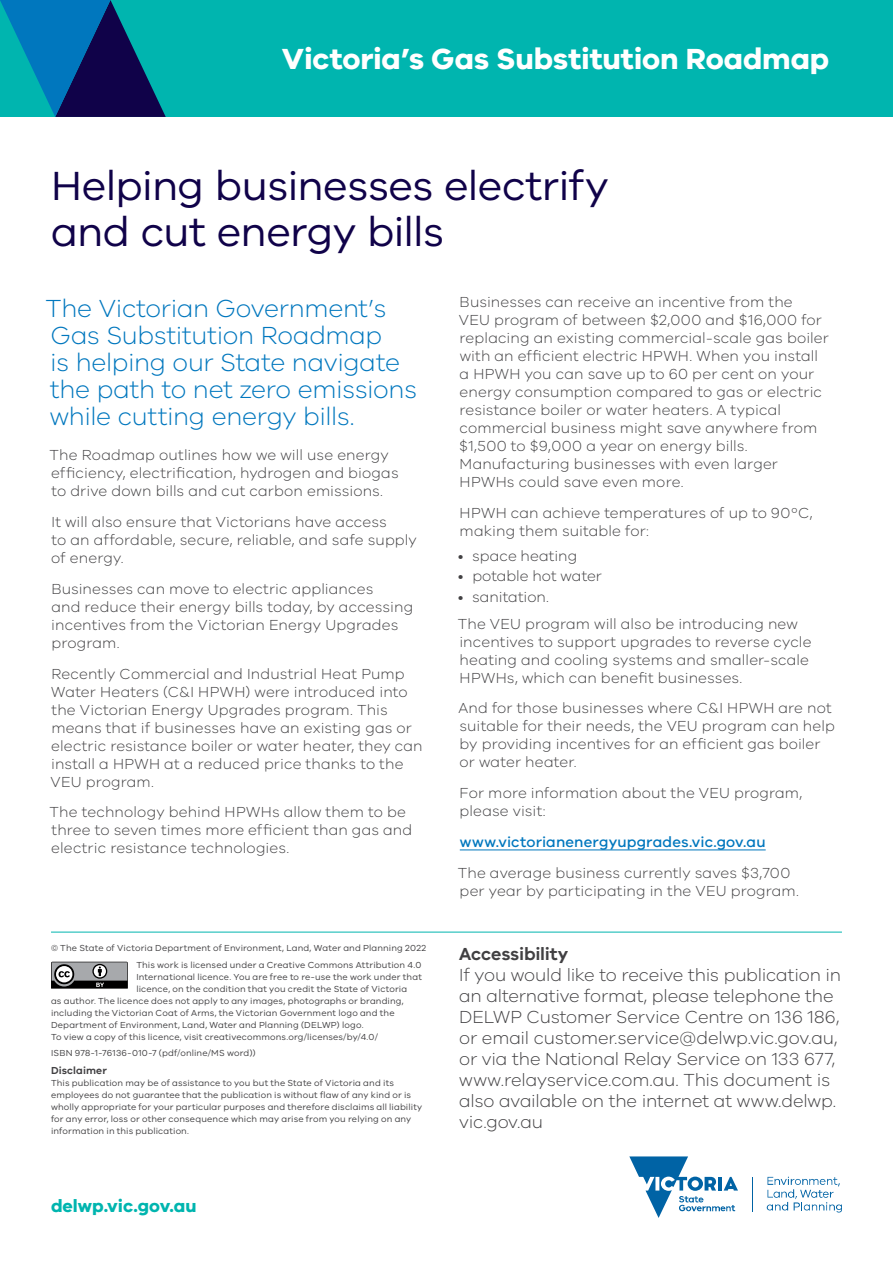
<style>
.page{position:relative;width:893px;height:1263px;background:#fff}
.page>*{position:absolute;margin:0;border:0;box-sizing:border-box;transform-origin:0 0}
.Sub_heading{font:42px/46.5px "VIC";letter-spacing:-.015em;color:#100249}
.Main_heading{font:700 30px "VIC";letter-spacing:-.005em;color:#fff}
.Intro_copy{font:300 25.5px/27px "VIC";letter-spacing:-.015em;color:#0077be}
.Accessibility_body_c{font:300 18px/21px "VIC";letter-spacing:-.01em;color:#414042}
.t1{font:700 18px "VIC";color:#00b5af}
.Accessibility_headin{font:600 18px "VIC";letter-spacing:-.01em;color:#414042}
.Body_Copy{font:300 15px/18px "VIC";letter-spacing:.01em;color:#414042}
.Body_Copy-2{font:500 15px "VIC";letter-spacing:.01em;color:#0077be}
.Imprint_heading{font:600 10.5px "VIC";letter-spacing:.015em;color:#414042}
.Imprint_body_copy{font:9px/12px "VIC";letter-spacing:.015em;color:#414042}
</style>
<div class="page">
<div style="left:0;top:0;width:893px;height:117px;background:#00b5af"></div>
<svg style="left:0;top:0;width:166px;height:117px"></svg>
<svg style="left:629px;top:1156px;width:109px;height:62px"></svg>
<hr style="left:753px;top:1177px;width:1px;height:34px;background:#0063a5">
<svg style="left:767px;top:1176px;width:75px;height:36px"></svg>
<hr style="left:460px;top:850px;width:306px;height:1px;background:#0077be">
<svg style="left:51px;top:962px;width:77px;height:26px;background:#757678"></svg>
<hr style="left:51px;top:932px;width:791px;height:1px;background:#00b5af">
<p class="Main_heading" style="left:282px;top:40px;width:549px">Victoria’s Gas Substitution Roadmap</p>
<p class="Sub_heading" style="left:51px;top:161px;width:559px">Helping businesses electrify and cut energy bills</p>
<p class="Intro_copy" style="left:46px;top:294px;width:373px">The Victorian Government’s<br>Gas Substitution Roadmap<br>is helping our State navigate the path to net zero emissions while cutting energy bills.</p>
<p class="Body_Copy" style="left:50px;top:446px;width:351px">The Roadmap outlines how we will use energy efficiency, electrification, hydrogen and biogas to drive down bills and cut carbon emissions.</p>
<p class="Body_Copy" style="left:51px;top:512px;width:367px">It will also ensure that Victorians have access<br>to an affordable, secure, reliable, and safe supply of energy.</p>
<p class="Body_Copy" style="left:51px;top:579px;width:363px">Businesses can move to electric appliances<br>and reduce their energy bills today, by accessing incentives from the Victorian Energy Upgrades program.</p>
<p class="Body_Copy" style="left:51px;top:664px;width:374px">Recently Commercial and Industrial Heat Pump Water Heaters (C&amp;I HPWH) were introduced into the Victorian Energy Upgrades program. This means that if businesses have an existing gas or electric resistance boiler or water heater, they can install a HPWH at a reduced price thanks to the VEU program.</p>
<p class="Body_Copy" style="left:50px;top:803px;width:364px">The technology behind HPWHs allow them to be three to seven times more efficient than gas and electric resistance technologies.</p>
<p class="Imprint_body_copy" style="left:51px;top:942px;width:377px">© The State of Victoria Department of Environment, Land, Water and Planning 2022</p>
<p class="Imprint_body_copy" style="left:136px;top:958px;width:286px">This work is licensed under a Creative Commons Attribution 4.0</p>
<p class="Imprint_body_copy" style="left:136px;top:970px;width:287px">International licence. You are free to re-use the work under that</p>
<p class="Imprint_body_copy" style="left:136px;top:982px;width:272px">licence, on the condition that you credit the State of Victoria</p>
<p class="Imprint_body_copy" style="left:51px;top:994px;width:354px">as author. The licence does not apply to any images, photographs or branding,</p>
<p class="Imprint_body_copy" style="left:51px;top:1006px;width:345px">including the Victorian Coat of Arms, the Victorian Government logo and the</p>
<p class="Imprint_body_copy" style="left:51px;top:1018px;width:314px">Department of Environment, Land, Water and Planning (DELWP) logo.</p>
<p class="Imprint_body_copy" style="left:51px;top:1030px;width:328px">To view a copy of this licence, visit creativecommons.org/licenses/by/4.0/</p>
<p class="Imprint_body_copy" style="left:51px;top:1047px;width:206px">ISBN 978-1-76136-010-7 (pdf/online/MS word))</p>
<p class="Imprint_heading" style="left:51px;top:1064px;width:57px">Disclaimer</p>
<p class="Imprint_body_copy" style="left:51px;top:1076px;width:373px">This publication may be of assistance to you but the State of Victoria and its employees do not guarantee that the publication is without flaw of any kind or is wholly appropriate for your particular purposes and therefore disclaims all liability for any error, loss or other consequence which may arise from you relying on any information in this publication.</p>
<p class="t1" style="left:51px;top:1195px;width:147px">delwp.vic.gov.au</p>
<p class="Body_Copy" style="left:459px;top:292px;width:372px">Businesses can receive an incentive from the<br>VEU program of between $2,000 and $16,000 for replacing an existing commercial-scale gas boiler with an efficient electric HPWH. When you install a HPWH you can save up to 60 per cent on your energy consumption compared to gas or electric resistance boiler or water heaters. A typical commercial business might save anywhere from $1,500 to $9,000 a year on energy bills.<br>Manufacturing businesses with even larger HPWHs could save even more.</p>
<p class="Body_Copy" style="left:460px;top:503px;width:355px">HPWH can achieve temperatures of up to 90ºC, making them suitable for:</p>
<p class="Body_Copy" style="left:458px;top:546px;width:121px">• space heating</p>
<p class="Body_Copy" style="left:458px;top:567px;width:146px">• potable hot water</p>
<p class="Body_Copy" style="left:458px;top:587px;width:93px">• sanitation.</p>
<p class="Body_Copy" style="left:458px;top:614px;width:355px">The VEU program will also be introducing new incentives to support upgrades to reverse cycle heating and cooling systems and smaller-scale HPWHs, which can benefit businesses.</p>
<p class="Body_Copy" style="left:458px;top:699px;width:378px">And for those businesses where C&amp;I HPWH are not suitable for their needs, the VEU program can help by providing incentives for an efficient gas boiler or water heater.</p>
<p class="Body_Copy" style="left:460px;top:784px;width:344px">For more information about the VEU program, please visit:</p>
<p class="Body_Copy-2" style="left:460px;top:833px;width:307px">www.victorianenergyupgrades.vic.gov.au</p>
<p class="Body_Copy" style="left:458px;top:863px;width:343px">The average business currently saves $3,700 per year by participating in the VEU program.</p>
<p class="Accessibility_headin" style="left:459px;top:943px;width:111px">Accessibility</p>
<p class="Accessibility_body_c" style="left:459px;top:964px;width:383px">If you would like to receive this publication in an alternative format, please telephone the DELWP Customer Service Centre on 136 186, or email customer.service@delwp.vic.gov.au, or via the National Relay Service on 133 677, www.relayservice.com.au. This document is also available on the internet at www.delwp. vic.gov.au</p>
</div>
